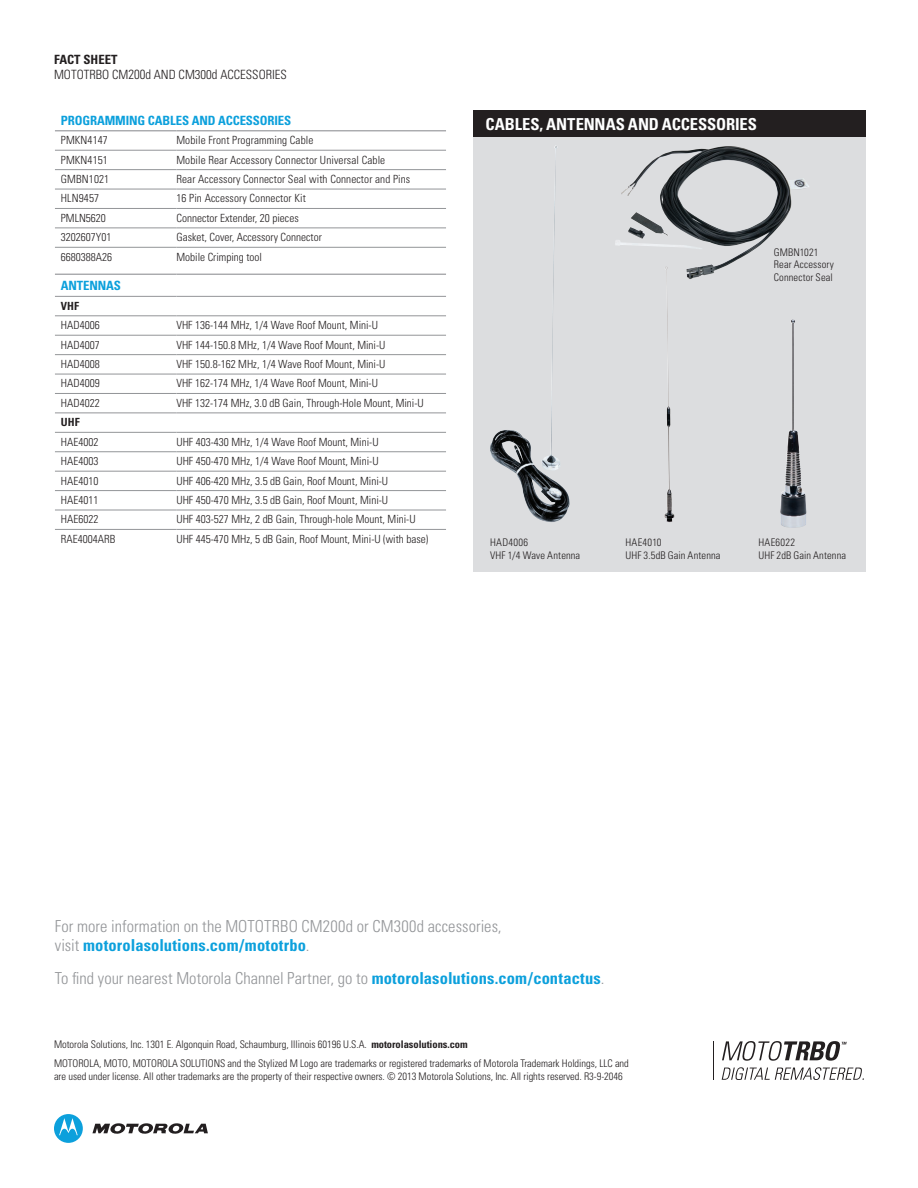
<style>
.page{position:relative;width:918px;height:1188px;background:#fff}
.page>*{position:absolute;margin:0;border:0;box-sizing:border-box;transform-origin:0 0}
.Chart__Bold_Copy{font:300 condensed 16.5px/19.5px "Univers";letter-spacing:.005em;color:#939598}
.Body_copy{font:700 condensed 16.5px "Univers";letter-spacing:-.005em;color:#fff}
.t1{font:300 condensed 12.75px/15.3px "Univers";color:#231f20}
.Blue_Chart_Subheads{font:700 condensed 12.75px "Univers";letter-spacing:-.01em;color:#0ca0dc}
.Chart_Copy{font:300 condensed 11.25px "Univers";color:#231f20}
.t2{font:700 condensed 11.25px "Univers";color:#231f20}
.Chart__Bold_Copy-2{font:300 condensed 10.5px/13.5px "Univers";letter-spacing:-.005em;color:#231f20}
.Chart__Bold_Copy-3{font:300 condensed 10.5px/12.6px "Univers";letter-spacing:.015em;color:#231f20}
.Chart__Bold_Copy-4{font:300 condensed 10.5px "Univers";letter-spacing:.03em;color:#231f20}
.Chart__Bold_Copy-5{font:300 condensed 10.5px "Univers";letter-spacing:.02em;color:#231f20}
.s1{font-weight:700}
.s2{font-size:13.2px}
.s3{font-weight:700;color:#0ca0dc}
</style>
<div class="page">
<svg style="left:54px;top:1114px;width:29px;height:29px"></svg>
<svg style="left:92px;top:1123px;width:116px;height:11px"></svg>
<svg style="left:722px;top:1067px;width:142px;height:13px"></svg>
<hr style="left:713px;top:1041px;width:1px;height:39px;background:#231f20">
<svg style="left:722px;top:1041px;width:125px;height:20px"></svg>
<hr style="left:55px;top:208px;width:121px;height:1px;background:#939598">
<hr style="left:176px;top:208px;width:270px;height:1px;background:#939598">
<hr style="left:55px;top:228px;width:121px;height:1px;background:#939598">
<hr style="left:176px;top:228px;width:270px;height:1px;background:#939598">
<hr style="left:55px;top:247px;width:121px;height:1px;background:#939598">
<hr style="left:176px;top:247px;width:270px;height:1px;background:#939598">
<hr style="left:55px;top:296px;width:121px;height:1px;background:#939598">
<hr style="left:176px;top:296px;width:270px;height:1px;background:#939598">
<hr style="left:55px;top:316px;width:121px;height:1px;background:#939598">
<hr style="left:176px;top:316px;width:270px;height:1px;background:#939598">
<hr style="left:55px;top:335px;width:121px;height:1px;background:#939598">
<hr style="left:176px;top:335px;width:270px;height:1px;background:#939598">
<hr style="left:55px;top:354px;width:121px;height:1px;background:#939598">
<hr style="left:176px;top:354px;width:270px;height:1px;background:#939598">
<hr style="left:55px;top:374px;width:121px;height:1px;background:#939598">
<hr style="left:176px;top:374px;width:270px;height:1px;background:#939598">
<hr style="left:55px;top:393px;width:121px;height:1px;background:#939598">
<hr style="left:176px;top:393px;width:270px;height:1px;background:#939598">
<hr style="left:55px;top:413px;width:121px;height:1px;background:#939598">
<hr style="left:176px;top:413px;width:270px;height:1px;background:#939598">
<hr style="left:55px;top:432px;width:121px;height:1px;background:#939598">
<hr style="left:176px;top:432px;width:270px;height:1px;background:#939598">
<hr style="left:55px;top:451px;width:121px;height:1px;background:#939598">
<hr style="left:176px;top:451px;width:270px;height:1px;background:#939598">
<hr style="left:55px;top:471px;width:121px;height:1px;background:#939598">
<hr style="left:176px;top:471px;width:270px;height:1px;background:#939598">
<hr style="left:55px;top:490px;width:121px;height:1px;background:#939598">
<hr style="left:176px;top:490px;width:270px;height:1px;background:#939598">
<hr style="left:55px;top:510px;width:121px;height:1px;background:#939598">
<hr style="left:176px;top:510px;width:270px;height:1px;background:#939598">
<hr style="left:55px;top:529px;width:121px;height:1px;background:#939598">
<hr style="left:176px;top:529px;width:270px;height:1px;background:#939598">
<hr style="left:55px;top:130px;width:121px;height:1px;background:#939598">
<hr style="left:176px;top:130px;width:270px;height:1px;background:#939598">
<hr style="left:55px;top:274px;width:121px;height:1px;background:#939598">
<hr style="left:176px;top:274px;width:270px;height:1px;background:#939598">
<hr style="left:55px;top:150px;width:121px;height:1px;background:#939598">
<hr style="left:176px;top:150px;width:270px;height:1px;background:#939598">
<hr style="left:55px;top:169px;width:121px;height:1px;background:#939598">
<hr style="left:176px;top:169px;width:270px;height:1px;background:#939598">
<hr style="left:55px;top:189px;width:121px;height:1px;background:#939598">
<hr style="left:176px;top:189px;width:270px;height:1px;background:#939598">
<div style="left:473px;top:124px;width:392px;height:448px;background:#dcdddf"></div>
<img style="left:621px;top:146px;width:188px;height:133px">
<img style="left:490px;top:145px;width:80px;height:377px">
<img style="left:664px;top:267px;width:11px;height:255px">
<img style="left:780px;top:320px;width:26px;height:208px">
<div style="left:473px;top:110px;width:392px;height:27px;background:#231f20"></div>
<p class="t1" style="left:54px;top:52px;width:235px"><span class="s1">FACT SHEET<br></span>MOTOTRBO CM<span class="s2">200d</span> AND CM300<span class="s2">d</span> ACCESSORIES</p>
<p class="Blue_Chart_Subheads" style="left:61px;top:112px;width:232px">PROGRAMMING CABLES AND ACCESSORIES</p>
<p class="Chart_Copy" style="left:61px;top:133px;width:49px">PMKN4147</p>
<p class="Chart_Copy" style="left:176px;top:133px;width:138px">Mobile Front Programming Cable</p>
<p class="Chart_Copy" style="left:61px;top:153px;width:49px">PMKN4151</p>
<p class="Chart_Copy" style="left:176px;top:153px;width:210px">Mobile Rear Accessory Connector Universal Cable</p>
<p class="Chart_Copy" style="left:61px;top:172px;width:50px">GMBN1021</p>
<p class="Chart_Copy" style="left:176px;top:172px;width:235px">Rear Accessory Connector Seal with Connector and Pins</p>
<p class="Chart_Copy" style="left:61px;top:192px;width:40px">HLN9457</p>
<p class="Chart_Copy" style="left:176px;top:192px;width:131px">16 Pin Accessory Connector Kit</p>
<p class="Chart_Copy" style="left:61px;top:211px;width:46px">PMLN5620</p>
<p class="Chart_Copy" style="left:176px;top:211px;width:124px">Connector Extender, 20 pieces</p>
<p class="Chart_Copy" style="left:61px;top:231px;width:52px">3202607Y01</p>
<p class="Chart_Copy" style="left:176px;top:231px;width:147px">Gasket, Cover, Accessory Connector</p>
<p class="Chart_Copy" style="left:61px;top:250px;width:53px">6680388A26</p>
<p class="Chart_Copy" style="left:176px;top:250px;width:87px">Mobile Crimping tool</p>
<p class="Blue_Chart_Subheads" style="left:61px;top:278px;width:62px">ANTENNAS</p>
<p class="t2" style="left:61px;top:299px;width:20px">VHF</p>
<p class="Chart_Copy" style="left:61px;top:318px;width:40px">HAD4006</p>
<p class="Chart_Copy" style="left:176px;top:318px;width:203px">VHF 136-144 MHz, 1/4 Wave Roof Mount, Mini-U</p>
<p class="Chart_Copy" style="left:61px;top:338px;width:40px">HAD4007</p>
<p class="Chart_Copy" style="left:176px;top:338px;width:211px">VHF 144-150.8 MHz, 1/4 Wave Roof Mount, Mini-U</p>
<p class="Chart_Copy" style="left:61px;top:357px;width:40px">HAD4008</p>
<p class="Chart_Copy" style="left:176px;top:357px;width:211px">VHF 150.8-162 MHz, 1/4 Wave Roof Mount, Mini-U</p>
<p class="Chart_Copy" style="left:61px;top:377px;width:40px">HAD4009</p>
<p class="Chart_Copy" style="left:176px;top:377px;width:203px">VHF 162-174 MHz, 1/4 Wave Roof Mount, Mini-U</p>
<p class="Chart_Copy" style="left:61px;top:396px;width:40px">HAD4022</p>
<p class="Chart_Copy" style="left:176px;top:396px;width:249px">VHF 132-174 MHz, 3.0 dB Gain, Through-Hole Mount, Mini-U</p>
<p class="t2" style="left:61px;top:415px;width:20px">UHF</p>
<p class="Chart_Copy" style="left:61px;top:435px;width:39px">HAE4002</p>
<p class="Chart_Copy" style="left:176px;top:435px;width:204px">UHF 403-430 MHz, 1/4 Wave Roof Mount, Mini-U</p>
<p class="Chart_Copy" style="left:61px;top:454px;width:39px">HAE4003</p>
<p class="Chart_Copy" style="left:176px;top:454px;width:204px">UHF 450-470 MHz, 1/4 Wave Roof Mount, Mini-U</p>
<p class="Chart_Copy" style="left:61px;top:474px;width:39px">HAE4010</p>
<p class="Chart_Copy" style="left:176px;top:474px;width:213px">UHF 406-420 MHz, 3.5 dB Gain, Roof Mount, Mini-U</p>
<p class="Chart_Copy" style="left:61px;top:493px;width:39px">HAE4011</p>
<p class="Chart_Copy" style="left:176px;top:493px;width:213px">UHF 450-470 MHz, 3.5 dB Gain, Roof Mount, Mini-U</p>
<p class="Chart_Copy" style="left:61px;top:513px;width:39px">HAE6022</p>
<p class="Chart_Copy" style="left:176px;top:513px;width:241px">UHF 403-527 MHz, 2 dB Gain, Through-hole Mount, Mini-U</p>
<p class="Chart_Copy" style="left:61px;top:532px;width:56px">RAE4004ARB</p>
<p class="Chart_Copy" style="left:176px;top:532px;width:253px">UHF 445-470 MHz, 5 dB Gain, Roof Mount, Mini-U (with base)</p>
<p class="Body_copy" style="left:486px;top:114px;width:273px">CABLES, ANTENNAS AND ACCESSORIES</p>
<p class="Chart__Bold_Copy-2" style="left:774px;top:245px;width:46px">GMBN1021</p>
<p class="Chart__Bold_Copy-3" style="left:774px;top:258px;width:62px">Rear Accessory<br>Connector Seal</p>
<p class="Chart__Bold_Copy-4" style="left:490px;top:536px;width:40px">HAD4006</p>
<p class="Chart__Bold_Copy-3" style="left:490px;top:549px;width:92px">VHF 1/4 Wave Antenna</p>
<p class="Chart__Bold_Copy-5" style="left:625px;top:536px;width:37px">HAE4010</p>
<p class="Chart__Bold_Copy-2" style="left:625px;top:548px;width:97px">UHF 3.5dB Gain Antenna</p>
<p class="Chart__Bold_Copy-4" style="left:758px;top:536px;width:38px">HAE6022</p>
<p class="Chart__Bold_Copy-2" style="left:758px;top:548px;width:89px">UHF 2dB Gain Antenna</p>
<p class="Chart__Bold_Copy" style="left:55px;top:916px;width:448px">For more information on the MOTOTRBO CM200d or CM300d accessories, visit <span class="s3">motorolasolutions.com/mototrbo</span>.</p>
<p class="Chart__Bold_Copy" style="left:55px;top:969px;width:551px">To find your nearest Motorola Channel Partner, go to <span class="s3">motorolasolutions.com/contactus</span>.</p>
<p class="Chart__Bold_Copy-2" style="left:54px;top:1037px;width:415px">Motorola Solutions, Inc. 1301 E. Algonquin Road, Schaumburg, Illinois 60196 U.S.A. <span class="s1">motorolasolutions.com</span></p>
<p class="Chart__Bold_Copy-2" style="left:54px;top:1056px;width:576px">MOTOROLA, MOTO, MOTOROLA SOLUTIONS and the Stylized M Logo are trademarks or registered trademarks of Motorola Trademark Holdings, LLC and are used under license. All other trademarks are the property of their respective owners. © 2013 Motorola Solutions, Inc. All rights reserved. R3-9-2046</p>
</div>
